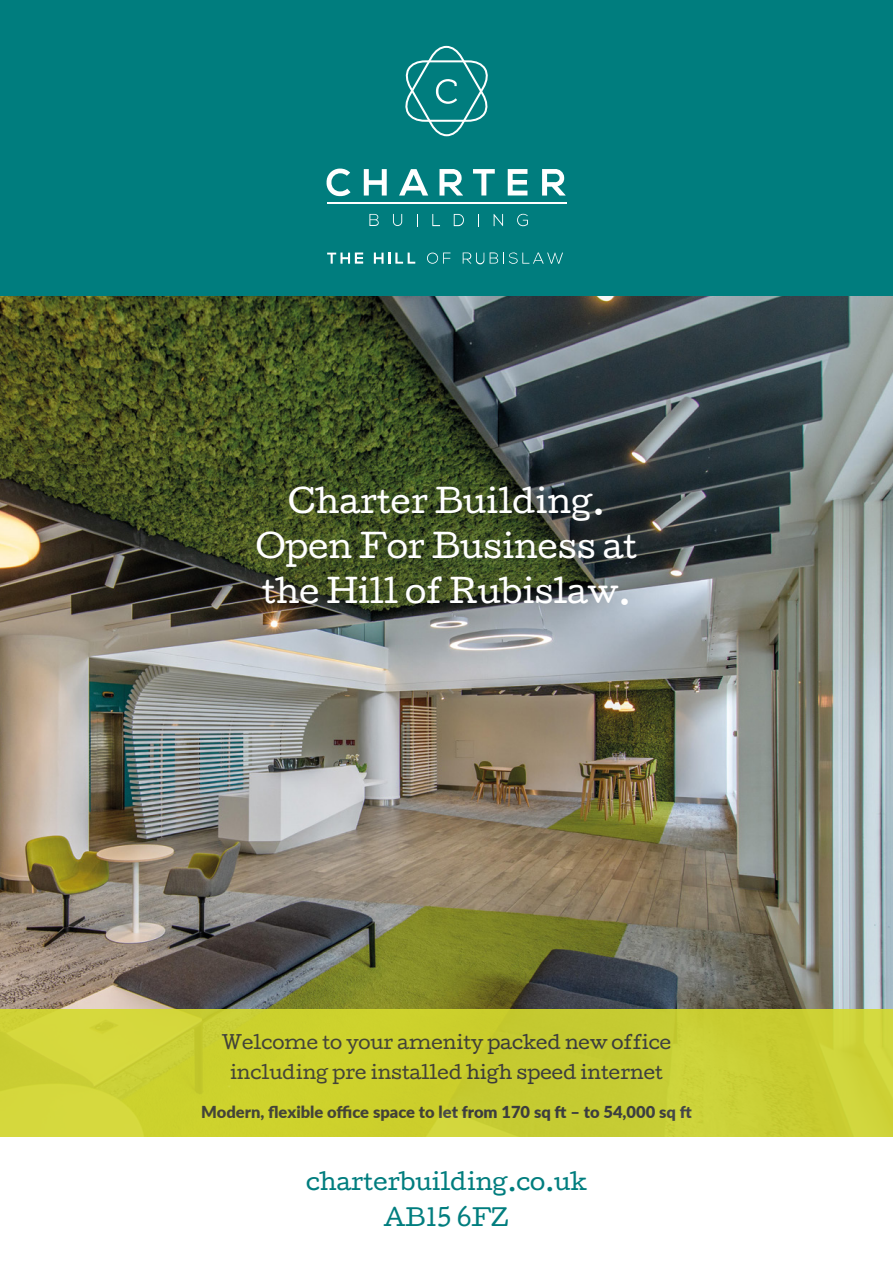
<style>
.page{position:relative;width:893px;height:1263px;background:#fff}
.page>*{position:absolute;margin:0;border:0;box-sizing:border-box;transform-origin:0 0}
.t1{font:31.5px/45px "Cutive";color:#fff;text-align:center}
.t2{font:22.5px/35.5px "Cutive";color:#007d7e;text-align:center}
.t3{font:18px/30px "Cutive";color:#3c3c3b;text-align:center}
.t4{font:900 16.5px "Lato";color:#3c3c3b}
</style>
<div class="page">
<img style="left:0;top:296px;width:893px;height:713px">
<div style="left:0;top:1009px;width:893px;height:127px;background:linear-gradient(to right,#d0d433,#c7cd33)"></div>
<div style="left:0;top:0;width:893px;height:296px;background:#007d7e"></div>
<hr style="left:327px;top:202px;width:239px;height:1px;background:#fff">
<svg style="left:405px;top:46px;width:83px;height:90px"></svg>
<svg style="left:369px;top:214px;width:10px;height:12px"></svg>
<svg style="left:393px;top:214px;width:9px;height:12px"></svg>
<svg style="left:417px;top:214px;width:1px;height:12px"></svg>
<svg style="left:432px;top:214px;width:8px;height:12px"></svg>
<svg style="left:454px;top:214px;width:10px;height:12px"></svg>
<svg style="left:478px;top:214px;width:1px;height:12px"></svg>
<svg style="left:494px;top:214px;width:9px;height:12px"></svg>
<svg style="left:517px;top:214px;width:11px;height:12px"></svg>
<svg style="left:327px;top:252px;width:36px;height:12px"></svg>
<svg style="left:374px;top:252px;width:41px;height:12px"></svg>
<svg style="left:427px;top:252px;width:23px;height:12px"></svg>
<svg style="left:463px;top:252px;width:100px;height:12px"></svg>
<svg style="left:327px;top:169px;width:23px;height:28px"></svg>
<svg style="left:364px;top:169px;width:23px;height:26px"></svg>
<svg style="left:399px;top:169px;width:29px;height:27px"></svg>
<svg style="left:439px;top:169px;width:24px;height:27px"></svg>
<svg style="left:473px;top:169px;width:22px;height:26px"></svg>
<svg style="left:508px;top:169px;width:19px;height:26px"></svg>
<svg style="left:542px;top:169px;width:23px;height:27px"></svg>
<h1 class="t1" style="left:256px;top:478px;width:383px">Charter Building.<br>Open For Business at the Hill of Rubislaw.</h1>
<p class="t3" style="left:222px;top:1026px;width:451px">Welcome to your amenity packed new office including pre installed high speed internet</p>
<p class="t4" style="left:201px;top:1099px;width:492px">Modern, flexible office space to let from 170 sq ft – to 54,000 sq ft</p>
<p class="t2" style="left:306px;top:1163px;width:282px">charterbuilding.co.uk<br>AB15 6FZ</p>
</div>
